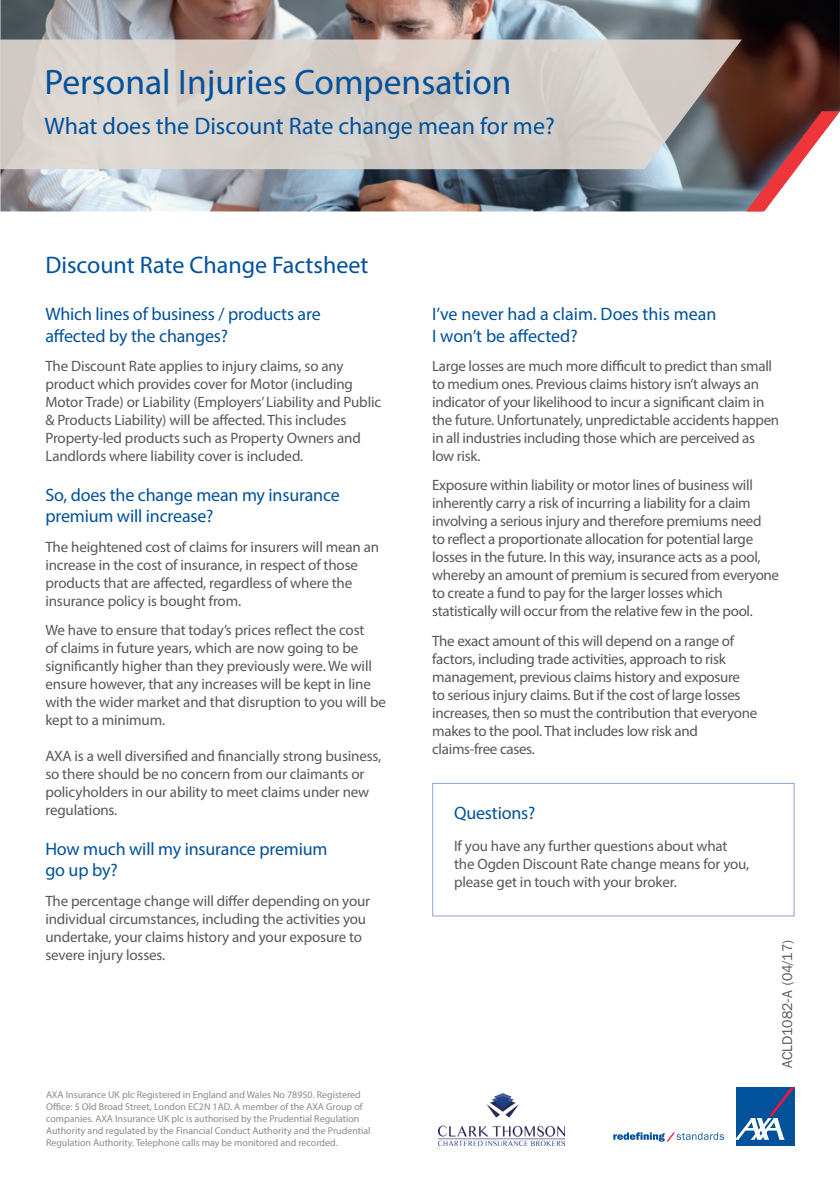
<style>
.page{position:relative;width:840px;height:1191px;background:#fff}
.page>*{position:absolute;margin:0;border:0;box-sizing:border-box;transform-origin:0 0}
.t1{font:35.4px "Myriad Pro";color:#01519b}
.t2{font:24px "Myriad Pro";color:#01519b}
.Body_copy{font:18px/21.6px "Myriad Pro";letter-spacing:-.01em;color:#01519b}
.Body_copy-2{font:15px/18px "Myriad Pro";letter-spacing:-.015em;color:#57585a}
.Bullets{font:14px "Franklin Gothic IT Cby BT";color:#57585a}
.small_print{font:10px/12px "Myriad Pro";color:#8e8a87}
</style>
<div class="page">
<img style="left:0;top:0;width:839px;height:211px">
<div style="left:735px;top:1087px;width:59px;height:58px;background:#01519b"></div>
<svg style="left:735px;top:1087px;width:59px;height:52px"></svg>
<svg style="left:613px;top:1132px;width:110px;height:9px"></svg>
<svg style="left:0;top:40px;width:741px;height:129px;background:#cfc9c4"></svg>
<svg style="left:745px;top:111px;width:94px;height:100px"></svg>
<div style="left:432px;top:783px;width:362px;height:133px;border:1px solid #91a3cf"></div>
<img style="left:438px;top:1094px;width:126px;height:51px">
<p class="t1" style="left:44px;top:60px;width:468px">Personal Injuries Compensation</p>
<p class="t2" style="left:44px;top:111px;width:511px">What does the Discount Rate change mean for me?</p>
<p class="t2" style="left:45px;top:250px;width:324px">Discount Rate Change Factsheet</p>
<p class="Body_copy" style="left:45px;top:303px;width:276px">Which lines of business / products are affected by the changes?</p>
<p class="Body_copy-2" style="left:45px;top:357px;width:337px">The Discount Rate applies to injury claims, so any product which provides cover for Motor (including Motor Trade) or Liability (Employers’ Liability and Public &amp; Products Liability) will be affected. This includes Property-led products such as Property Owners and Landlords where liability cover is included.</p>
<p class="Body_copy" style="left:45px;top:483px;width:296px">So, does the change mean my insurance premium will increase?</p>
<p class="Body_copy-2" style="left:45px;top:537px;width:335px">The heightened cost of claims for insurers will mean an increase in the cost of insurance, in respect of those products that are affected, regardless of where the insurance policy is bought from.</p>
<p class="Body_copy-2" style="left:45px;top:620px;width:342px">We have to ensure that today’s prices reflect the cost<br>of claims in future years, which are now going to be significantly higher than they previously were. We will ensure however, that any increases will be kept in line with the wider market and that disruption to you will be kept to a minimum.</p>
<p class="Body_copy-2" style="left:45px;top:746px;width:337px">AXA is a well diversified and financially strong business, so there should be no concern from our claimants or policyholders in our ability to meet claims under new regulations.</p>
<p class="Body_copy" style="left:45px;top:837px;width:283px">How much will my insurance premium go up by?</p>
<p class="Body_copy-2" style="left:45px;top:891px;width:326px">The percentage change will differ depending on your individual circumstances, including the activities you undertake, your claims history and your exposure to severe injury losses.</p>
<p class="small_print" style="left:46px;top:1088px;width:326px">AXA Insurance UK plc Registered in England and Wales No 78950. Registered Office: 5 Old Broad Street, London EC2N 1AD. A member of the AXA Group of companies. AXA Insurance UK plc is authorised by the Prudential Regulation Authority and regulated by the Financial Conduct Authority and the Prudential Regulation Authority. Telephone calls may be monitored and recorded.</p>
<p class="Body_copy" style="left:432px;top:303px;width:285px">I’ve never had a claim. Does this mean<br>I won’t be affected?</p>
<p class="Body_copy-2" style="left:432px;top:357px;width:348px">Large losses are much more difficult to predict than small to medium ones. Previous claims history isn’t always an indicator of your likelihood to incur a significant claim in the future. Unfortunately, unpredictable accidents happen in all industries including those which are perceived as low risk.</p>
<p class="Body_copy-2" style="left:432px;top:476px;width:348px">Exposure within liability or motor lines of business will inherently carry a risk of incurring a liability for a claim involving a serious injury and therefore premiums need<br>to reflect a proportionate allocation for potential large losses in the future. In this way, insurance acts as a pool, whereby an amount of premium is secured from everyone to create a fund to pay for the larger losses which statistically will occur from the relative few in the pool.</p>
<p class="Body_copy-2" style="left:432px;top:631px;width:326px">The exact amount of this will depend on a range of factors, including trade activities, approach to risk management, previous claims history and exposure<br>to serious injury claims. But if the cost of large losses increases, then so must the contribution that everyone makes to the pool. That includes low risk and claims-free cases.</p>
<p class="Body_copy" style="left:454px;top:801px;width:83px">Questions?</p>
<p class="Body_copy-2" style="left:454px;top:836px;width:296px">If you have any further questions about what the Ogden Discount Rate change means for you, please get in touch with your broker.</p>
<p class="Bullets" style="left:778px;top:1068px;width:130px;rotate:-90deg">ACLD1082-A (04/17)</p>
</div>
